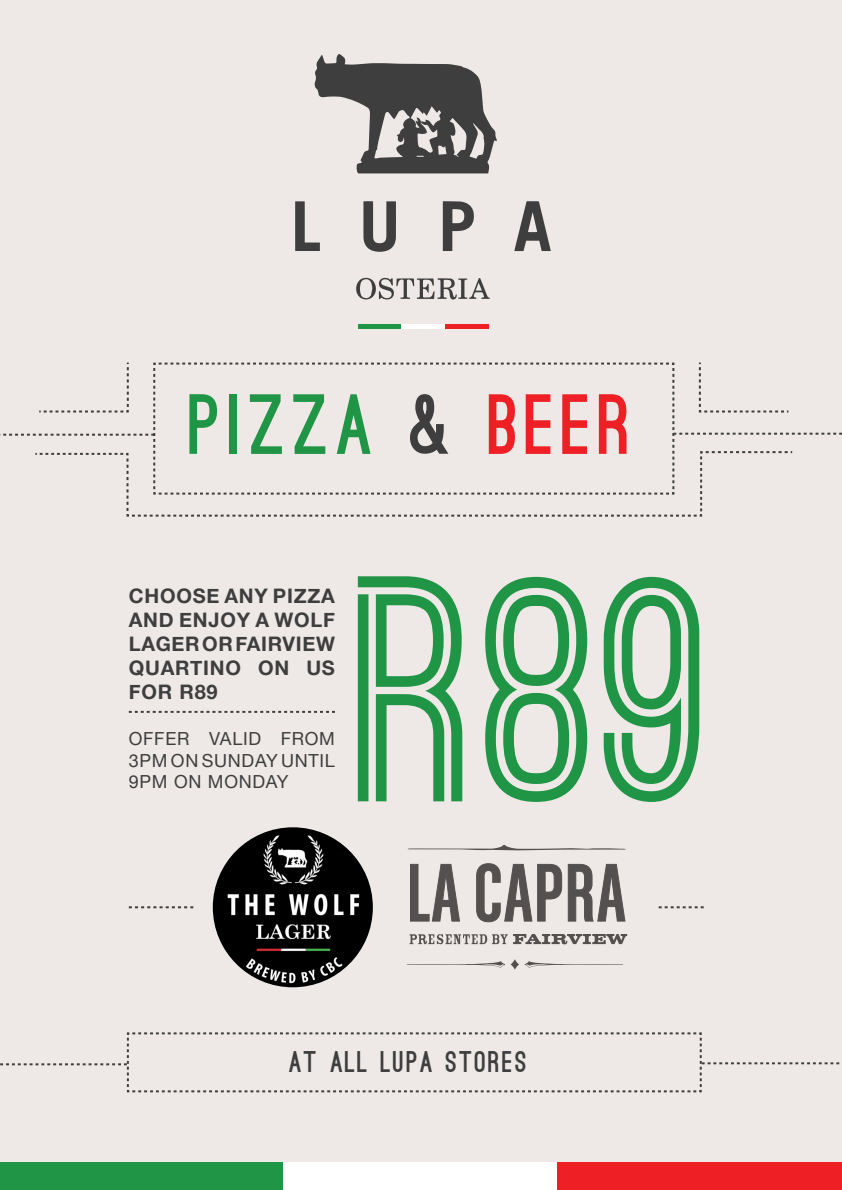
<style>
.page{position:relative;width:842px;height:1190px;background:#fff}
.page>*{position:absolute;margin:0;border:0;box-sizing:border-box;transform-origin:0 0}
.t1{font:700 305.3px "Ostrich Sans";color:#209546}
.t2{font:900 80.9px "Ostrich Sans";letter-spacing:.08em;color:#209546}
.t3{font:900 28.4px "Ostrich Sans";letter-spacing:.08em;color:#3e3e3f}
.t4{font:700 20px/24px "Helvetica Neue";letter-spacing:.04em;color:#3e3e3f;text-align:justify}
.t5{font:18px/21.6px "Helvetica Neue";letter-spacing:.04em;color:#3e3e3f;text-align:justify}
.s1{color:#3e3e3f}
.s2{color:#ee2026}
.s3{color:#eee9e6}
</style>
<div class="page">
<div style="left:0;top:0;width:841px;height:1190px;background:#eee9e6"></div>
<svg style="left:408px;top:844px;width:217px;height:6px"></svg>
<svg style="left:410px;top:864px;width:50px;height:57px"></svg>
<svg style="left:476px;top:863px;width:149px;height:59px"></svg>
<svg style="left:409px;top:934px;width:218px;height:10px"></svg>
<svg style="left:510px;top:959px;width:9px;height:11px"></svg>
<svg style="left:407px;top:961px;width:98px;height:6px"></svg>
<svg style="left:524px;top:961px;width:99px;height:6px"></svg>
<svg style="left:314px;top:54px;width:183px;height:119px"></svg>
<svg style="left:363px;top:201px;width:33px;height:51px"></svg>
<svg style="left:514px;top:201px;width:36px;height:50px"></svg>
<svg style="left:443px;top:201px;width:31px;height:50px"></svg>
<svg style="left:295px;top:201px;width:25px;height:50px"></svg>
<svg style="left:356px;top:277px;width:133px;height:23px"></svg>
<div style="left:358px;top:324px;width:43px;height:5px;background:#209546"></div>
<div style="left:401px;top:324px;width:44px;height:5px;background:#fff"></div>
<div style="left:445px;top:324px;width:44px;height:5px;background:#ee2026"></div>
<img style="left:213px;top:827px;width:160px;height:160px;border-radius:80px">
<svg style="left:0;top:362px;width:841px;height:154px"></svg>
<svg style="left:129px;top:711px;width:206px;height:2px"></svg>
<svg style="left:0;top:1032px;width:839px;height:61px"></svg>
<svg style="left:129px;top:906px;width:64px;height:2px"></svg>
<svg style="left:658px;top:906px;width:45px;height:2px"></svg>
<div style="left:0;top:1162px;width:283px;height:28px;background:#209546"></div>
<div style="left:283px;top:1162px;width:273px;height:28px;background:#fff"></div>
<div style="left:556px;top:1162px;width:285px;height:28px;background:#ee2026"></div>
<p class="t2" style="left:189px;top:394px;width:444px">PIZZA <span class="s1">&amp;</span> <span class="s2">BEER</span></p>
<p class="t4" style="left:129px;top:584px;width:208px">CHOOSE ANY PIZZA AND ENJOY A WOLF LAGER OR FAIRVIEW QUARTINO ON US FOR R89</p>
<p class="t5" style="left:129px;top:728px;width:208px">OFFER VALID FROM 3PM ON SUNDAY UNTIL 9PM ON MONDAY</p>
<p class="t1" style="left:358px;top:575px;width:360px">R89</p>
<p class="t3" style="left:289px;top:1051px;width:252px">AT ALL LUPA STORES<span class="s3">S</span></p>
</div>
